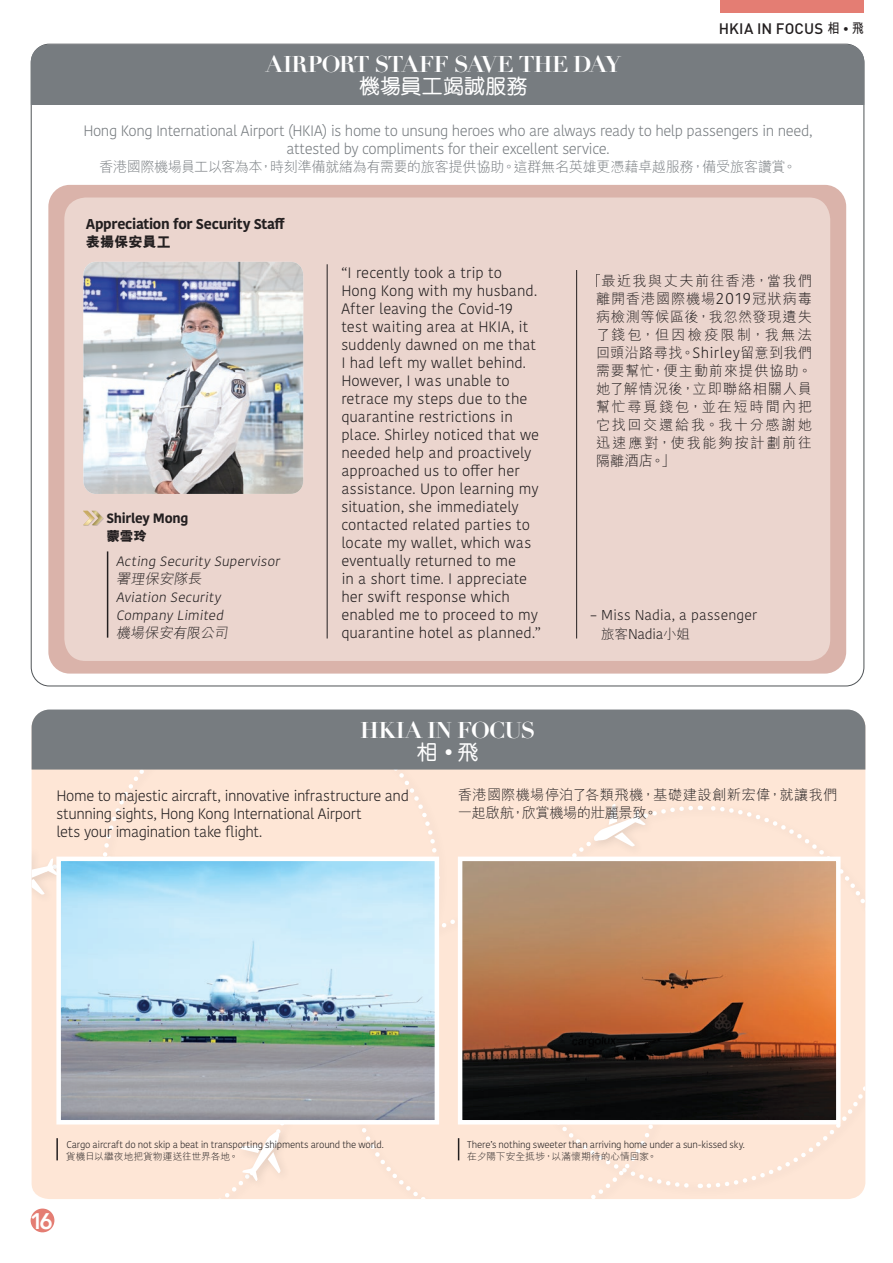
<style>
.page{position:relative;width:893px;height:1263px;background:#fff}
.page>*{position:absolute;margin:0;border:0;box-sizing:border-box;transform-origin:0 0}
.t1{font:700 22.5px "Didot LT Std";letter-spacing:-.035em;color:#fff}
.t2{font:800 22.5px "Avenir";color:#fff}
.t3{font:500 21px "M Yuen HK";color:#fff}
.t4{font:300 15px/18px "Kohinoor Bangla";color:#231f20}
.t5{font:300 15px/18px "Kohinoor Bangla";letter-spacing:-.03em;color:#777c80;text-align:center}
.t6{font:300 15px/18px "Kohinoor Bangla";letter-spacing:-.03em;color:#231f20}
.t7{font:500 15px "DIN";letter-spacing:.01em;color:#231f20}
.t8{font:300 14.25px/18px "M Hei HK";letter-spacing:.045em;color:#231f20;text-align:justify}
.t9{font:300 14.25px "M Hei HK";letter-spacing:-.035em;color:#777c80}
.t10{font:300 14.25px/18px "M Hei HK";letter-spacing:.005em;color:#231f20}
.t11{font:700 14.25px "Kohinoor Bangla";letter-spacing:-.015em;color:#231f20}
.t12{font:300 14.25px "Kohinoor Bangla";color:#231f20}
.t13{font:800 14.25px "M Hei HK";letter-spacing:-.005em;color:#231f20}
.t14{font:300 14.1px "Kohinoor Bangla";letter-spacing:-.03em;color:#231f20}
.t15{font:300 13.5px/18px "Kohinoor Bangla";color:#231f20}
.t16{font:700 13.5px "Kohinoor Bangla";letter-spacing:-.02em;color:#231f20}
.t17{font:800 13.5px "M Hei HK";color:#231f20}
.t18{font:300 9.75px "Kohinoor Bangla";letter-spacing:-.02em;color:#231f20}
.t19{font:300 9.75px "M Hei HK";color:#231f20}
.s1{font-family:"M Hei HK";font-weight:700;font-size:13.5px}
.s2{font-family:"Kohinoor Bangla";font-weight:300;font-size:14.1px}
.s3{font-family:"Kohinoor Bangla";font-weight:300;font-size:22.05px}
.s4{font-family:"Kohinoor Bangla";font-size:15.9px}
.s5{font-family:"Kohinoor Bangla";font-size:15px}
.s6{font-family:"M Hei HK";font-size:13.5px}
</style>
<div class="page">
<div style="left:31px;top:45px;width:833px;height:60px;background:#777c80"></div>
<div style="left:48px;top:185px;width:798px;height:489px;background:#dab3aa;border-radius:22px"></div>
<div style="left:64px;top:197px;width:766px;height:464px;background:#ebd5ce;border-radius:22px"></div>
<svg style="left:43px;top:709px;width:811px;height:2px;background:#9b9fa2"></svg>
<img style="left:83px;top:262px;width:220px;height:232px">
<hr style="left:107px;top:551px;width:1px;height:87px;background:#231f20">
<div style="left:83px;top:511px;width:21px;height:15px;background:#231f20;opacity:.2"></div>
<svg style="left:83px;top:511px;width:20px;height:14px"></svg>
<svg style="left:596px;top:274px;width:4px;height:13px"></svg>
<hr style="left:327px;top:264px;width:1px;height:374px;background:#231f20">
<hr style="left:576px;top:270px;width:1px;height:368px;background:#231f20">
<svg style="left:32px;top:711px;width:833px;height:488px;background:#bfb2a8"></svg>
<hr style="left:56px;top:1138px;width:2px;height:22px;background:#231f20">
<div style="left:31px;top:1208px;width:23px;height:24px;background:#e47d73;border-radius:50%"></div>
<div style="left:720px;top:0;width:143px;height:13px;background:#e47d73"></div>
<p class="t7" style="left:719px;top:18px;width:147px">HKIA IN FOCUS <span class="s1">相</span> <span class="s2">•</span> <span class="s1">飛</span></p>
<h1 class="t1" style="left:266px;top:50px;width:356px">AIRPORT STAFF SAVE THE DAY</h1>
<h2 class="t3" style="left:359px;top:72px;width:170px">機場員工竭誠服務</h2>
<p class="t5" style="left:83px;top:122px;width:731px">Hong Kong International Airport (HKIA) is home to unsung heroes who are always ready to help passengers in need, attested by compliments for their excellent service.</p>
<p class="t9" style="left:99px;top:157px;width:699px">香港國際機場員工以客為本，時刻準備就緒為有需要的旅客提供協助。這群無名英雄更憑藉卓越服務，備受旅客讚賞。</p>
<p class="t11" style="left:86px;top:211px;width:201px">Appreciation for Security Staff</p>
<p class="t13" style="left:86px;top:232px;width:87px">表揚保安員工</p>
<p class="t16" style="left:107px;top:507px;width:84px">Shirley Mong</p>
<p class="t17" style="left:107px;top:527px;width:42px">蒙雪玲</p>
<p class="t15" style="left:116px;top:552px;width:168px">Acting Security Supervisor</p>
<p class="t8" style="left:116px;top:569px;width:90px">署理保安隊長</p>
<p class="t15" style="left:116px;top:588px;width:111px">Aviation Security<br>Company Limited</p>
<p class="t8" style="left:116px;top:623px;width:116px">機場保安有限公司</p>
<p class="t4" style="left:341px;top:263px;width:201px">“I recently took a trip to<br>Hong Kong with my husband.<br>After leaving the Covid-19 test waiting area at HKIA, it suddenly dawned on me that<br>I had left my wallet behind.<br>However, I was unable to retrace my steps due to the quarantine restrictions in place. Shirley noticed that we needed help and proactively approached us to offer her assistance. Upon learning my situation, she immediately contacted related parties to locate my wallet, which was eventually returned to me<br>in a short time. I appreciate her swift response which enabled me to proceed to my quarantine hotel as planned.”</p>
<h1 class="t1" style="left:360px;top:716px;width:177px">HKIA IN FOCUS</h1>
<h2 class="t3" style="left:417px;top:738px;width:63px">相<span class="s3">•</span>飛</h2>
<p class="t8" style="left:596px;top:271px;width:217px;text-indent:5px">最近我與丈夫前往香港，當我們離開香港國際機場<span class="s4">2019</span>冠狀病毒病檢測等候區後，我忽然發現遺失了錢包，但因檢疫限制，我無法回頭沿路尋找。<span class="s5">Shirley</span>留意到我們需要幫忙，便主動前來提供協助。她了解情況後，立即聯絡相關人員幫忙尋覓錢包，並在短時間內把它找回交還給我。我十分感謝她迅速應對，使我能夠按計劃前往隔離酒店。」</p>
<p class="t12" style="left:591px;top:605px;width:168px">– Miss Nadia, a passenger</p>
<p class="t14" style="left:601px;top:623px;width:90px"><span class="s6">旅客</span>Nadia<span class="s6">小姐</span></p>
<p class="t6" style="left:56px;top:786px;width:354px">Home to majestic aircraft, innovative infrastructure and stunning sights, Hong Kong International Airport<br>lets your imagination take flight.</p>
<p class="t10" style="left:458px;top:785px;width:381px">香港國際機場停泊了各類飛機，基礎建設創新宏偉，就讓我們一起啟航，欣賞機場的壯麗景致。</p>
<p class="t18" style="left:66px;top:1138px;width:319px">Cargo aircraft do not skip a beat in transporting shipments around the world.</p>
<p class="t19" style="left:66px;top:1150px;width:174px">貨機日以繼夜地把貨物運送往世界各地。</p>
<h1 class="t2" style="left:30px;top:1203px;width:24px">16</h1>
<p class="t18" style="left:467px;top:1138px;width:279px">There’s nothing sweeter than arriving home under a sun-kissed sky.</p>
<p class="t19" style="left:467px;top:1150px;width:191px">在夕陽下安全抵埗，以滿懷期待的心情回家。</p>
</div>
